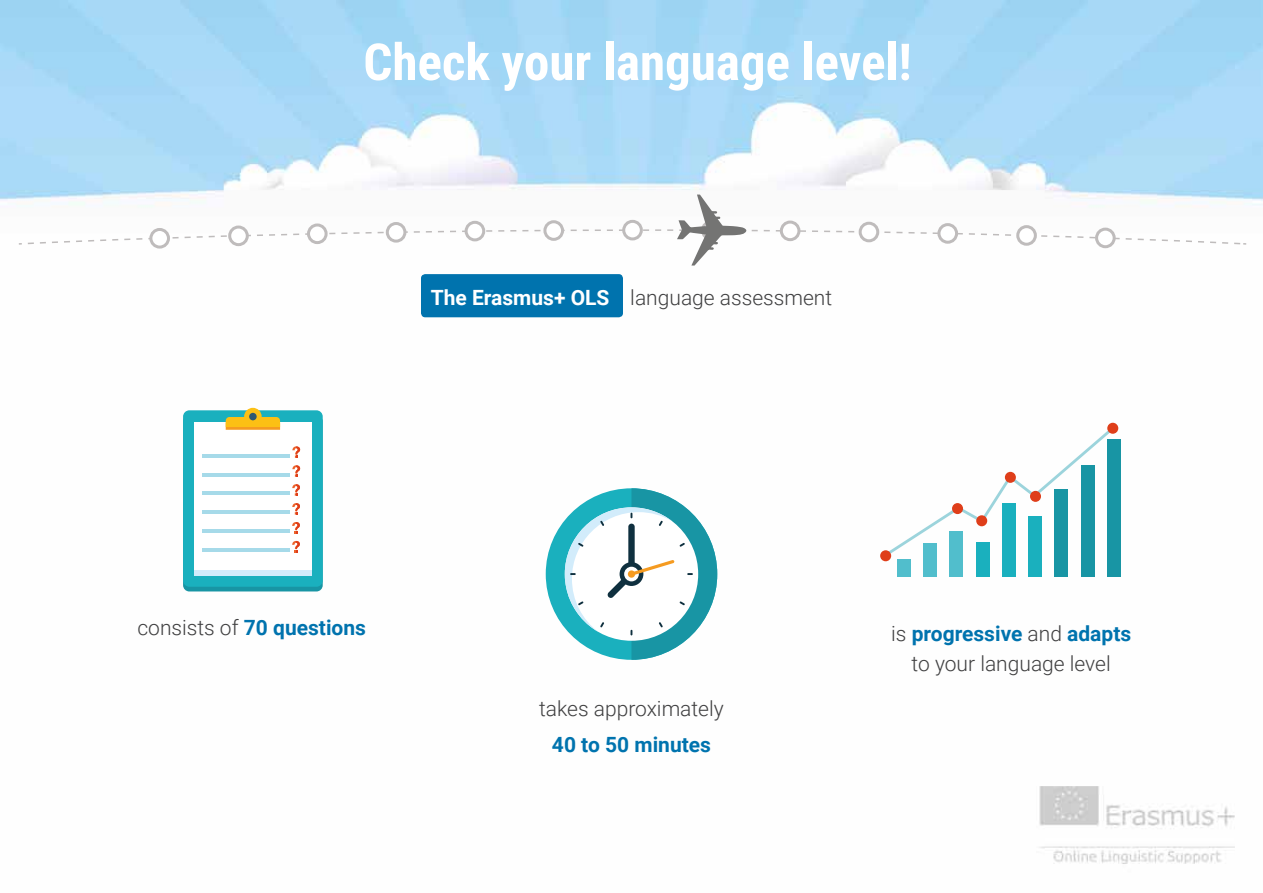
<style>
.page{position:relative;width:1263px;height:893px;background:#fff}
.page>*{position:absolute;margin:0;border:0;box-sizing:border-box;transform-origin:0 0}
.t1{font:700 51px "Roboto Condensed";color:#fff}
.t2{font:300 21px/30px "Roboto";color:#3f3f40;text-align:center}
.t3{font:700 21px "Roboto";color:#0073ae}
.s1{font-weight:700;color:#fff}
.s2{font-weight:300;color:#3f3f40}
.s3{font-weight:700;color:#0073ae}
</style>
<div class="page">
<img style="left:0;top:0;width:1263px;height:864px">
<div style="left:421px;top:274px;width:202px;height:43px;background:#0073ae;border-radius:4px"></div>
<svg style="left:17px;top:195px;width:1231px;height:71px"></svg>
<svg style="left:180px;top:496px;width:3px;height:6px"></svg>
<div style="left:183px;top:415px;width:140px;height:176px;background:#1895a4;border-radius:6px"></div>
<div style="left:183px;top:410px;width:140px;height:177px;background:#1ab0be;border-radius:6px"></div>
<div style="left:194px;top:422px;width:117px;height:153px;background:#fff"></div>
<div style="left:194px;top:570px;width:117px;height:5px;background:#d2ecfb"></div>
<svg style="left:226px;top:417px;width:54px;height:13px"></svg>
<div style="left:244px;top:408px;width:18px;height:17px;background:#fcc014;border-radius:50%"></div>
<div style="left:249px;top:413px;width:8px;height:7px;background:#2f5871;border-radius:50%"></div>
<hr style="left:202px;top:454px;width:88px;height:4px;background:#a6dae9">
<svg style="left:292px;top:446px;width:8px;height:12px"></svg>
<hr style="left:202px;top:473px;width:88px;height:3px;background:#a6dae9">
<svg style="left:292px;top:465px;width:8px;height:12px"></svg>
<hr style="left:202px;top:491px;width:88px;height:4px;background:#a6dae9">
<svg style="left:292px;top:484px;width:8px;height:12px"></svg>
<hr style="left:202px;top:510px;width:88px;height:4px;background:#a6dae9">
<svg style="left:292px;top:503px;width:8px;height:12px"></svg>
<hr style="left:202px;top:529px;width:88px;height:4px;background:#a6dae9">
<svg style="left:292px;top:522px;width:8px;height:11px"></svg>
<hr style="left:202px;top:548px;width:88px;height:4px;background:#a6dae9">
<svg style="left:292px;top:541px;width:8px;height:11px"></svg>
<div style="left:546px;top:488px;width:171px;height:172px;background:#1ab0be;border-radius:50%"></div>
<svg style="left:565px;top:488px;width:152px;height:172px"></svg>
<div style="left:897px;top:559px;width:14px;height:17px;background:#51becc"></div>
<div style="left:924px;top:543px;width:13px;height:33px;background:#51becc"></div>
<div style="left:950px;top:531px;width:13px;height:45px;background:#51becc"></div>
<div style="left:976px;top:542px;width:13px;height:34px;background:#1ab0be"></div>
<div style="left:1002px;top:503px;width:13px;height:73px;background:#1ab0be"></div>
<div style="left:1028px;top:516px;width:14px;height:60px;background:#1ab0be"></div>
<div style="left:1055px;top:489px;width:13px;height:87px;background:#1895a4"></div>
<div style="left:1081px;top:465px;width:13px;height:111px;background:#1895a4"></div>
<div style="left:1107px;top:439px;width:13px;height:137px;background:#1895a4"></div>
<svg style="left:882px;top:427px;width:232px;height:131px"></svg>
<div style="left:880px;top:550px;width:11px;height:11px;background:#df3e1a;border-radius:50%"></div>
<div style="left:952px;top:503px;width:11px;height:11px;background:#df3e1a;border-radius:50%"></div>
<div style="left:976px;top:515px;width:11px;height:11px;background:#df3e1a;border-radius:50%"></div>
<div style="left:1005px;top:472px;width:11px;height:11px;background:#df3e1a;border-radius:50%"></div>
<div style="left:1030px;top:491px;width:11px;height:11px;background:#df3e1a;border-radius:50%"></div>
<div style="left:1107px;top:423px;width:11px;height:11px;background:#df3e1a;border-radius:50%"></div>
<h1 class="t1" style="left:363px;top:26px;width:550px">Check your language level!</h1>
<p class="t2" style="left:431px;top:282px;width:403px"><span class="s1">The Erasmus+ OLS</span> language assessment</p>
<p class="t3" style="left:137px;top:613px;width:230px"><span class="s2">consists of</span> 70 questions</p>
<p class="t2" style="left:539px;top:692px;width:186px">takes approximately</p>
<p class="t3" style="left:552px;top:730px;width:161px">40 to 50 minutes</p>
<p class="t2" style="left:891px;top:618px;width:241px">is <span class="s3">progressive</span> and <span class="s3">adapts </span>to your language level</p>
</div>
